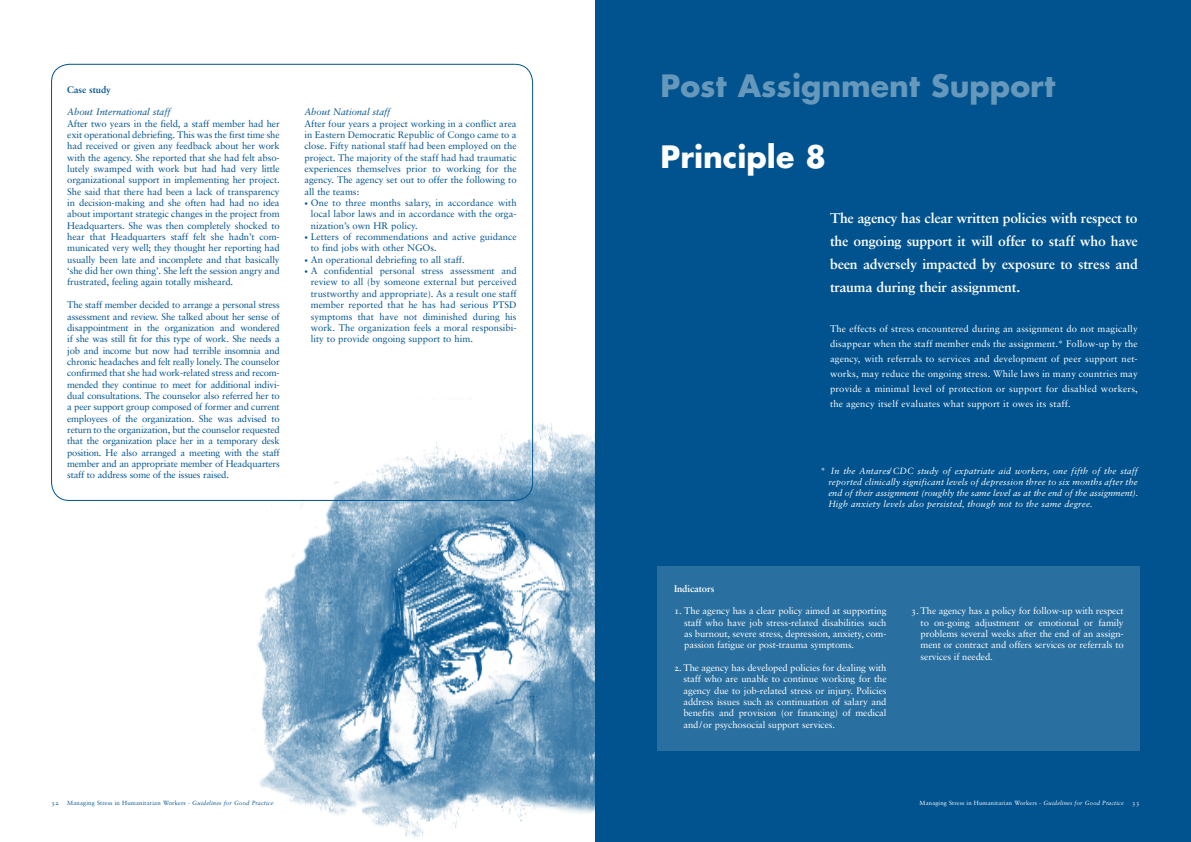
<style>
.page{position:relative;width:1191px;height:842px;background:#fff}
.page>*{position:absolute;margin:0;border:0;box-sizing:border-box;transform-origin:0 0}
.t1{font:700 30px "Futura";color:#6698bb}
.t2{font:700 30px "Futura";color:#fff}
.t3{font:14px/23px "Sabon Bold Os F";letter-spacing:-.01em;color:#fff;text-align:justify}
.t4{font:9.5px/11.3px "Sabon";color:#00538e;text-align:justify}
.t5{font:9.5px/11.3px "Sabon";letter-spacing:-.01em;color:#fff;text-align:justify}
.t6{font:9.5px "Sabon Italic Os F";color:#00538e}
.t7{font:9.5px "Sabon Bold Os F";letter-spacing:-.01em;color:#fff}
.t8{font:9.5px "Sabon Bold Os F";letter-spacing:-.01em;color:#00538e}
.t9{font:9px/11px "Sabon Italic Os F";letter-spacing:.015em;color:#fff;text-align:justify}
.t10{font:6px "Sabon";letter-spacing:.03em;color:#00538e}
.t11{font:6px "Sabon";letter-spacing:.025em;color:#fff}
.t12{font:6px "Sabon Roman SC";color:#00538e;scale:1.2 1}
.t13{font:6px "Sabon Roman SC";color:#fff;scale:1.2 1}
.s1{font-size:7px}
.s2{font-family:"Sabon Roman SC"}
.s3{font-family:"Sabon Italic Os F"}
</style>
<div class="page">
<img style="left:254px;top:399px;width:341px;height:438px">
<div style="left:595px;top:0;width:596px;height:842px;background:#00538e"></div>
<div style="left:658px;top:567px;width:482px;height:184px;background:#296fa0"></div>
<p class="t8" style="left:67px;top:83px;width:45px">Case study</p>
<p class="t6" style="left:67px;top:107px;width:105px">About International staff</p>
<p class="t4" style="left:67px;top:118px;width:214px">After two years in the field, a staff member had her exit operational debriefing. This was the first time she had received or given any feedback about her work with the agency. She reported that she had felt abso&shy;lutely swamped with work but had had very little organizational support in implementing her project.<br>She said that there had been a lack of transparency in decision-making and she often had had no idea about important strategic changes in the project from Headquarters. She was then completely shocked to hear that Headquarters staff felt she hadn’t com&shy;municated very well; they thought her reporting had usually been late and incomplete and that basically ‘she did her own thing’. She left the session angry and frustrated, feeling again totally misheard.</p>
<p class="t4" style="left:67px;top:299px;width:214px">The staff member decided to arrange a personal stress assessment and review. She talked about her sense of disappointment in the organization and wondered if she was still fit for this type of work. She needs a job and income but now had terrible insomnia and chronic headaches and felt really lonely. The counselor confirmed that she had work-related stress and recom&shy;mended they continue to meet for additional indivi&shy;dual consultations. The counselor also referred her to a peer support group composed of former and current employees of the organization. She was advised to return to the organization, but the counselor requested that the organization place her in a temporary desk position. He also arranged a meeting with the staff member and an appropriate member of Headquarters staff to address some of the issues raised.</p>
<p class="t6" style="left:304px;top:107px;width:88px">About National staff</p>
<p class="t4" style="left:304px;top:118px;width:214px">After four years a project working in a conflict area in Eastern Democratic Republic of Congo came to a close. Fifty national staff had been employed on the project. The majority of the staff had had traumatic experiences themselves prior to working for the agency. The agency set out to offer the following to all the teams:</p>
<p class="t4" style="left:311px;top:197px;width:207px;text-indent:-6px"><span class="s1">•</span> One to three months salary, in accordance with local labor laws and in accordance with the orga&shy;nization’s own HR policy.</p>
<p class="t4" style="left:311px;top:231px;width:207px;text-indent:-6px"><span class="s1">•</span> Letters of recommendations and active guidance to find jobs with other NGOs.</p>
<p class="t4" style="left:304px;top:254px;width:162px"><span class="s1">•</span> An operational debriefing to all staff.</p>
<p class="t4" style="left:311px;top:265px;width:207px;text-indent:-6px"><span class="s1">•</span> A confidential personal stress assessment and review to all (by someone external but perceived trustworthy and appropriate). As a result one staff member reported that he has had serious PTSD symptoms that have not diminished during his work. The organization feels a moral responsibi&shy;lity to provide ongoing support to him.</p>
<h1 class="t1" style="left:660px;top:65px;width:396px">Post Assignment Support</h1>
<h1 class="t2" style="left:660px;top:136px;width:167px">Principle 8</h1>
<h2 class="t3" style="left:830px;top:206px;width:309px">The agency has clear written policies with respect to the ongoing support it will offer to staff who have been adversely impacted by exposure to stress and trauma during their assignment.</h2>
<p class="t5" style="left:830px;top:321px;width:309px;line-height:15px">The effects of stress encountered during an assignment do not magically disappear when the staff member ends the assignment.* Follow-up by the agency, with referrals to services and development of peer support net&shy;works, may reduce the ongoing stress. While laws in many countries may provide a minimal level of protection or support for disabled workers, the agency itself evaluates what support it owes its staff.</p>
<p class="t9" style="left:828px;top:465px;width:311px;text-indent:-8px">* In the Antares/ CDC study of expatriate aid workers, one fifth of the staff reported clinically significant levels of depression three to six months after the end of their assignment (roughly the same level as at the end of the assignment).<br>High anxiety levels also persisted, though not to the same degree.</p>
<p class="t7" style="left:674px;top:582px;width:42px">Indicators</p>
<p class="t5" style="left:684px;top:605px;width:204px;text-indent:-10px"><span class="s2">1.</span> The agency has a clear policy aimed at supporting staff who have job stress-related disabilities such as burnout, severe stress, depression, anxiety, com&shy;passion fatigue or post-trauma symptoms.</p>
<p class="t5" style="left:683px;top:662px;width:205px;text-indent:-9px"><span class="s2">2</span>. The agency has developed policies for dealing with staff who are unable to continue working for the agency due to job-related stress or injury. Policies address issues such as continuation of salary and benefits and provision (or financing) of medical and/or psychosocial support services.</p>
<p class="t5" style="left:920px;top:605px;width:205px;text-indent:-9px"><span class="s2">3</span>. The agency has a policy for follow-up with respect to on-going adjustment or emotional or family problems several weeks after the end of an assign&shy;ment or contract and offers services or referrals to services if needed.</p>
<p class="t12" style="left:51px;top:800px;width:8px">32</p>
<p class="t10" style="left:67px;top:800px;width:208px">Managing Stress in Humanitarian Workers - <span class="s3">Guidelines for Good Practice</span></p>
<p class="t11" style="left:919px;top:800px;width:206px">Managing Stress in Humanitarian Workers - <span class="s3">Guidelines for Good Practice</span></p>
<p class="t13" style="left:1132px;top:800px;width:8px">33</p>
</div>
